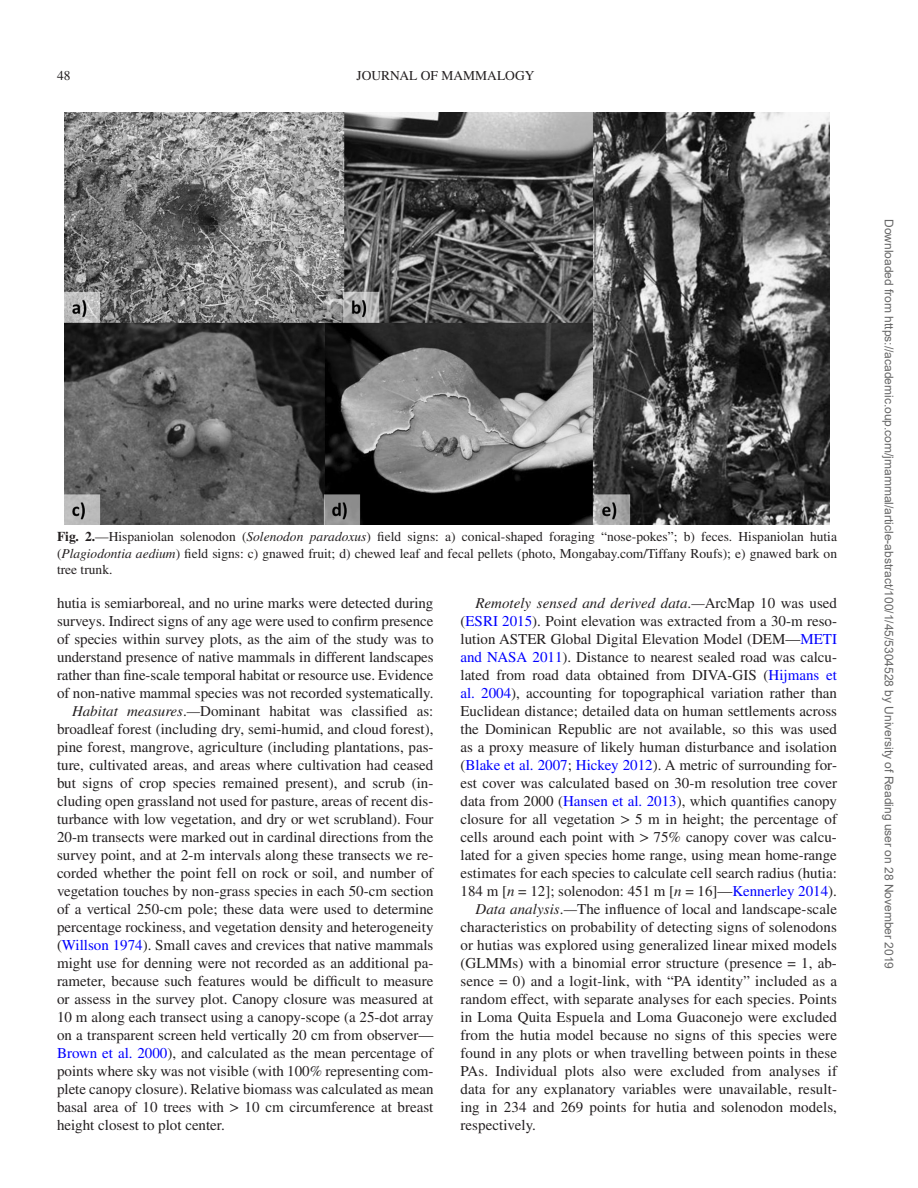
<style>
.page{position:relative;width:918px;height:1188px;background:#fff}
.page>*{position:absolute;margin:0;border:0;box-sizing:border-box;transform-origin:0 0}
.t1{font:15px "Times LT Std";color:#231f20}
.t2{font:italic 15px "Times LT Std";color:#231f20}
.t3{font:13.5px/16.5px "Times LT Std";color:#231f20;text-align:justify}
.t4{font:12px "Arial";color:#666}
.s1{font-weight:700}
.s2{font-style:italic}
.s3{color:#00f}
.s4{font-family:"Gandhari Unicode"}
.s5{font-style:normal}
</style>
<div class="page">
<img style="left:64px;top:112px;width:766px;height:413px">
<p class="t3" style="left:57px;top:67px;width:15px">48</p>
<p class="t3" style="left:356px;top:67px;width:180px">JOURNAL OF MAMMALOGY</p>
<p class="t3" style="left:57px;top:528px;width:782px"><span class="s1">Fig. 2.</span>—Hispaniolan solenodon (<span class="s2">Solenodon paradoxus</span>) field signs: a) conical-shaped foraging “nose-pokes”; b) feces. Hispaniolan hutia (<span class="s2">Plagiodontia aedium</span>) field signs: c) gnawed fruit; d) chewed leaf and fecal pellets (photo, Mongabay.com/Tiffany Roufs); e) gnawed bark on tree trunk.</p>
<p class="t1" style="left:57px;top:595px;width:378px">hutia is semiarboreal, and no urine marks were detected during</p>
<p class="t1" style="left:57px;top:613px;width:378px">surveys. Indirect signs of any age were used to confirm presence</p>
<p class="t1" style="left:57px;top:631px;width:378px">of species within survey plots, as the aim of the study was to</p>
<p class="t1" style="left:57px;top:649px;width:378px">understand presence of native mammals in different landscapes</p>
<p class="t1" style="left:57px;top:667px;width:378px">rather than fine-scale temporal habitat or resource use. Evidence</p>
<p class="t1" style="left:57px;top:685px;width:378px">of non-native mammal species was not recorded systematically.</p>
<p class="t1" style="left:72px;top:703px;width:363px"><span class="s2">Habitat measures</span>.<span class="s2">—</span>Dominant habitat was classified as:</p>
<p class="t1" style="left:57px;top:721px;width:378px">broadleaf forest (including dry, semi-humid, and cloud forest),</p>
<p class="t1" style="left:57px;top:739px;width:378px">pine forest, mangrove, agriculture (including plantations, pas-</p>
<p class="t1" style="left:57px;top:757px;width:378px">ture, cultivated areas, and areas where cultivation had ceased</p>
<p class="t1" style="left:57px;top:775px;width:378px">but signs of crop species remained present), and scrub (in-</p>
<p class="t1" style="left:57px;top:793px;width:378px">cluding open grassland not used for pasture, areas of recent dis-</p>
<p class="t1" style="left:57px;top:811px;width:378px">turbance with low vegetation, and dry or wet scrubland). Four</p>
<p class="t1" style="left:57px;top:829px;width:378px">20-m transects were marked out in cardinal directions from the</p>
<p class="t1" style="left:57px;top:847px;width:378px">survey point, and at 2-m intervals along these transects we re-</p>
<p class="t1" style="left:57px;top:865px;width:378px">corded whether the point fell on rock or soil, and number of</p>
<p class="t1" style="left:57px;top:883px;width:378px">vegetation touches by non-grass species in each 50-cm section</p>
<p class="t1" style="left:57px;top:901px;width:378px">of a vertical 250-cm pole; these data were used to determine</p>
<p class="t1" style="left:57px;top:919px;width:378px">percentage rockiness, and vegetation density and heterogeneity</p>
<p class="t1" style="left:57px;top:937px;width:378px">(<span class="s3">Willson 1974</span>). Small caves and crevices that native mammals</p>
<p class="t1" style="left:57px;top:955px;width:378px">might use for denning were not recorded as an additional pa-</p>
<p class="t1" style="left:57px;top:973px;width:378px">rameter, because such features would be difficult to measure</p>
<p class="t1" style="left:57px;top:991px;width:378px">or assess in the survey plot. Canopy closure was measured at</p>
<p class="t1" style="left:57px;top:1009px;width:378px">10 m along each transect using a canopy-scope (a 25-dot array</p>
<p class="t1" style="left:57px;top:1027px;width:378px">on a transparent screen held vertically 20 cm from observer—</p>
<p class="t1" style="left:57px;top:1045px;width:378px"><span class="s3">Brown et al. 2000</span>), and calculated as the mean percentage of</p>
<p class="t1" style="left:57px;top:1063px;width:378px">points where sky was not visible (with 100% representing com-</p>
<p class="t1" style="left:57px;top:1081px;width:378px">plete canopy closure). Relative biomass was calculated as mean</p>
<p class="t1" style="left:57px;top:1099px;width:378px">basal area of 10 trees with <span class="s4">&gt;</span> 10 cm circumference at breast</p>
<p class="t1" style="left:57px;top:1117px;width:169px">height closest to plot center.</p>
<p class="t2" style="left:476px;top:595px;width:363px">Remotely sensed and derived data<span class="s5">.</span>—<span class="s5">ArcMap 10 was used</span></p>
<p class="t1" style="left:460px;top:613px;width:378px">(<span class="s3">ESRI 2015</span>). Point elevation was extracted from a 30-m reso-</p>
<p class="t1" style="left:460px;top:631px;width:378px">lution ASTER Global Digital Elevation Model (DEM—<span class="s3">METI</span></p>
<p class="t1" style="left:460px;top:649px;width:378px"><span class="s3">and NASA 2011</span>). Distance to nearest sealed road was calcu-</p>
<p class="t1" style="left:460px;top:667px;width:378px">lated from road data obtained from DIVA-GIS (<span class="s3">Hijmans et</span></p>
<p class="t1" style="left:460px;top:685px;width:378px"><span class="s3">al. 2004</span>), accounting for topographical variation rather than</p>
<p class="t1" style="left:460px;top:703px;width:378px">Euclidean distance; detailed data on human settlements across</p>
<p class="t1" style="left:460px;top:721px;width:378px">the Dominican Republic are not available, so this was used</p>
<p class="t1" style="left:460px;top:739px;width:378px">as a proxy measure of likely human disturbance and isolation</p>
<p class="t1" style="left:460px;top:757px;width:378px">(<span class="s3">Blake et al. 2007</span>; <span class="s3">Hickey 2012</span>). A metric of surrounding for-</p>
<p class="t1" style="left:460px;top:775px;width:378px">est cover was calculated based on 30-m resolution tree cover</p>
<p class="t1" style="left:460px;top:793px;width:378px">data from 2000 (<span class="s3">Hansen et al. 2013</span>), which quantifies canopy</p>
<p class="t1" style="left:460px;top:811px;width:378px">closure for all vegetation <span class="s4">&gt;</span> 5 m in height; the percentage of</p>
<p class="t1" style="left:460px;top:829px;width:378px">cells around each point with <span class="s4">&gt;</span> 75% canopy cover was calcu-</p>
<p class="t1" style="left:460px;top:847px;width:378px">lated for a given species home range, using mean home-range</p>
<p class="t1" style="left:460px;top:865px;width:378px">estimates for each species to calculate cell search radius (hutia:</p>
<p class="t1" style="left:460px;top:883px;width:378px">184 m [<span class="s2">n</span> = 12]; solenodon: 451 m [<span class="s2">n</span> = 16]—<span class="s3">Kennerley 2014</span>).</p>
<p class="t1" style="left:476px;top:901px;width:363px"><span class="s2">Data analysis</span>.<span class="s2">—</span>The influence of local and landscape-scale</p>
<p class="t1" style="left:461px;top:919px;width:378px">characteristics on probability of detecting signs of solenodons</p>
<p class="t1" style="left:461px;top:937px;width:378px">or hutias was explored using generalized linear mixed models</p>
<p class="t1" style="left:461px;top:955px;width:378px">(GLMMs) with a binomial error structure (presence = 1, ab-</p>
<p class="t1" style="left:461px;top:973px;width:378px">sence = 0) and a logit-link, with “PA identity” included as a</p>
<p class="t1" style="left:461px;top:991px;width:378px">random effect, with separate analyses for each species. Points</p>
<p class="t1" style="left:461px;top:1009px;width:378px">in Loma Quita Espuela and Loma Guaconejo were excluded</p>
<p class="t1" style="left:461px;top:1027px;width:378px">from the hutia model because no signs of this species were</p>
<p class="t1" style="left:461px;top:1045px;width:378px">found in any plots or when travelling between points in these</p>
<p class="t1" style="left:461px;top:1063px;width:378px">PAs. Individual plots also were excluded from analyses if</p>
<p class="t1" style="left:461px;top:1081px;width:378px">data for any explanatory variables were unavailable, result-</p>
<p class="t1" style="left:461px;top:1099px;width:378px">ing in 234 and 269 points for hutia and solenodon models,</p>
<p class="t1" style="left:461px;top:1117px;width:77px">respectively.</p>
<p class="t4" style="left:893px;top:219px;width:751px;rotate:90deg">Downloaded from https://academic.oup.com/jmammal/article-abstract/100/1/45/5304528 by University of Reading user on 28 November 2019</p>
</div>
